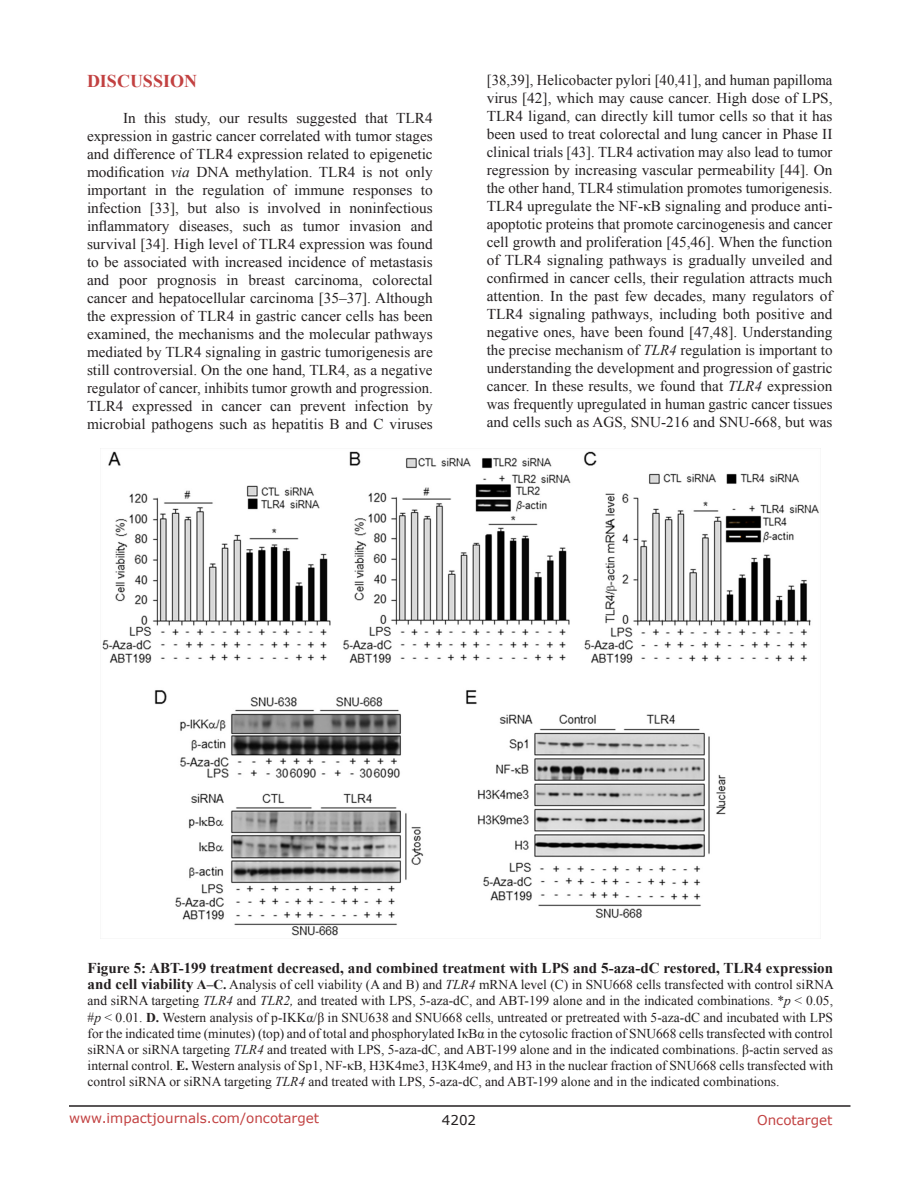
<style>
.page{position:relative;width:918px;height:1188px;background:#fff}
.page>*{position:absolute;margin:0;border:0;box-sizing:border-box;transform-origin:0 0}
.Heading{font:700 18px "Times New Roman";color:#c24141}
.BodyText{font:15px/18px "Times New Roman";color:#231f20;text-align:justify}
.figuretext{font:700 15px "Times New Roman";color:#231f20}
.figuretext-2{font:13.5px/16.2px "Times New Roman";color:#231f20;text-align:justify}
.t1{font:13.5px "Verdana";color:#c24141}
.t2{font:13.5px "Verdana";color:#231f20}
.s1{font-style:italic}
.s2{font-weight:700;font-size:15px}
.s3{font-weight:700}
</style>
<div class="page">
<hr style="left:69px;top:1105px;width:781px;height:2px;background:#231f20">
<img style="left:100px;top:448px;width:719px;height:488px">
<p class="Heading" style="left:87px;top:69px;width:112px">DISCUSSION</p>
<p class="BodyText" style="left:87px;top:109px;width:347px;text-indent:36px">In this study, our results suggested that TLR4 expression in gastric cancer correlated with tumor stages and difference of TLR4 expression related to epigenetic modification <span class="s1">via</span> DNA methylation. TLR4 is not only important in the regulation of immune responses to infection [33], but also is involved in noninfectious inflammatory diseases, such as tumor invasion and survival [34]. High level of TLR4 expression was found to be associated with increased incidence of metastasis and poor prognosis in breast carcinoma, colorectal cancer and hepatocellular carcinoma [35–37]. Although the expression of TLR4 in gastric cancer cells has been examined, the mechanisms and the molecular pathways mediated by TLR4 signaling in gastric tumorigenesis are still controversial. On the one hand, TLR4, as a negative regulator of cancer, inhibits tumor growth and progression.<br>TLR4 expressed in cancer can prevent infection by microbial pathogens such as hepatitis B and C viruses</p>
<p class="BodyText" style="left:487px;top:71px;width:347px">[38,39], Helicobacter pylori [40,41], and human papilloma virus [42], which may cause cancer. High dose of LPS, TLR4 ligand, can directly kill tumor cells so that it has been used to treat colorectal and lung cancer in Phase II clinical trials [43]. TLR4 activation may also lead to tumor regression by increasing vascular permeability [44]. On the other hand, TLR4 stimulation promotes tumorigenesis.<br>TLR4 upregulate the NF-κB signaling and produce anti&shy;apoptotic proteins that promote carcinogenesis and cancer cell growth and proliferation [45,46]. When the function of TLR4 signaling pathways is gradually unveiled and confirmed in cancer cells, their regulation attracts much attention. In the past few decades, many regulators of TLR4 signaling pathways, including both positive and negative ones, have been found [47,48]. Understanding the precise mechanism of <span class="s1">TLR4</span> regulation is important to understanding the development and progression of gastric cancer. In these results, we found that <span class="s1">TLR4</span> expression was frequently upregulated in human gastric cancer tissues and cells such as AGS, SNU-216 and SNU-668, but was</p>
<p class="figuretext" style="left:88px;top:958px;width:747px">Figure 5: ABT-199 treatment decreased, and combined treatment with LPS and 5-aza-dC restored, TLR4 expression</p>
<p class="figuretext-2" style="left:88px;top:976px;width:748px"><span class="s2">and cell viability</span> <span class="s3">A–C.</span> Analysis of cell viability (A and B) and <span class="s1">TLR4</span> mRNA level (C) in SNU668 cells transfected with control siRNA and siRNA targeting <span class="s1">TLR4</span> and <span class="s1">TLR2,</span> and treated with LPS, 5-aza-dC, and ABT-199 alone and in the indicated combinations. *<span class="s1">p</span> &lt; 0.05, #<span class="s1">p</span> &lt; 0.01. <span class="s3">D.</span> Western analysis of p-IKKα/β in SNU638 and SNU668 cells, untreated or pretreated with 5-aza-dC and incubated with LPS for the indicated time (minutes) (top) and of total and phosphorylated IκBα in the cytosolic fraction of SNU668 cells transfected with control siRNA or siRNA targeting <span class="s1">TLR4</span> and treated with LPS, 5-aza-dC, and ABT-199 alone and in the indicated combinations. β-actin served as internal control. <span class="s3">E.</span> Western analysis of Sp1, NF-κB, H3K4me3, H3K4me9, and H3 in the nuclear fraction of SNU668 cells transfected with control siRNA or siRNA targeting <span class="s1">TLR4</span> and treated with LPS, 5-aza-dC, and ABT-199 alone and in the indicated combinations.</p>
<p class="t1" style="left:69px;top:1109px;width:252px">www.impactjournals.com/oncotarget</p>
<p class="t2" style="left:442px;top:1111px;width:36px">4202</p>
<p class="t1" style="left:757px;top:1111px;width:77px">Oncotarget</p>
</div>
